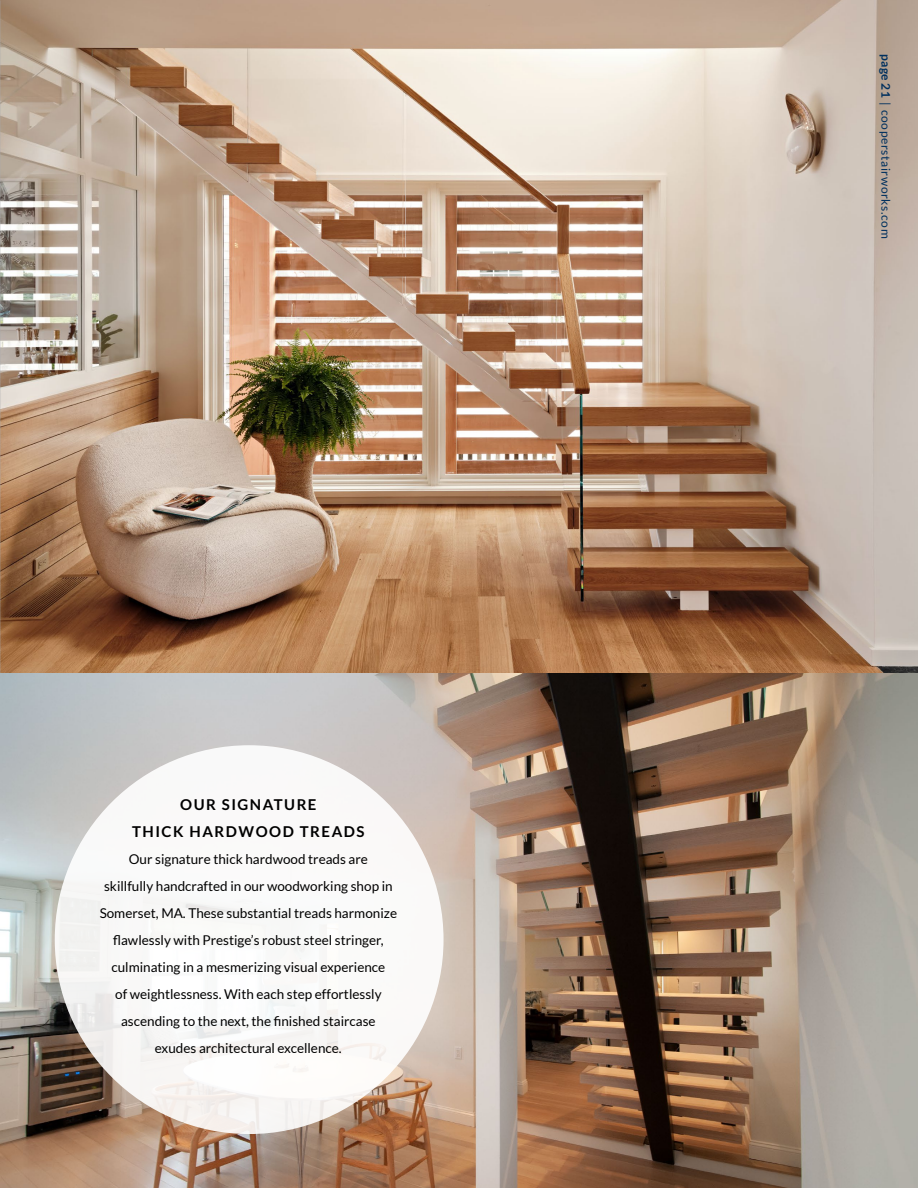
<style>
.page{position:relative;width:918px;height:1188px;background:#fff}
.page>*{position:absolute;margin:0;border:0;box-sizing:border-box;transform-origin:0 0}
.t1{font:700 15px/27px "Lato";letter-spacing:.1em;color:#000;text-align:center}
.t2{font:13.5px/27px "Lato";color:#000;text-align:center}
.t3{font:12px "Lato";letter-spacing:.05em;color:#00305e}
.s1{font-weight:700}
</style>
<div class="page">
<img style="left:1px;top:0;width:917px;height:673px">
<img style="left:0;top:0;width:1px;height:673px">
<img style="left:0;top:673px;width:918px;height:515px">
<div style="left:55px;top:745px;width:389px;height:389px;background:#faf9f8;border-radius:50%"></div>
<p class="t1" style="left:132px;top:791px;width:234px">OUR SIGNATURE<br>THICK HARDWOOD TREADS</p>
<p class="t2" style="left:100px;top:846px;width:299px">Our signature thick hardwood treads are<br>skillfully handcrafted in our woodworking shop in Somerset, MA. These substantial treads harmonize flawlessly with Prestige’s robust steel stringer, culminating in a mesmerizing visual experience<br>of weightlessness. With each step effortlessly ascending to the next, the finished staircase exudes architectural excellence.</p>
<p class="t3" style="left:892px;top:54px;width:186px;rotate:90deg"><span class="s1">page 21</span> | cooperstairworks.com</p>
</div>
